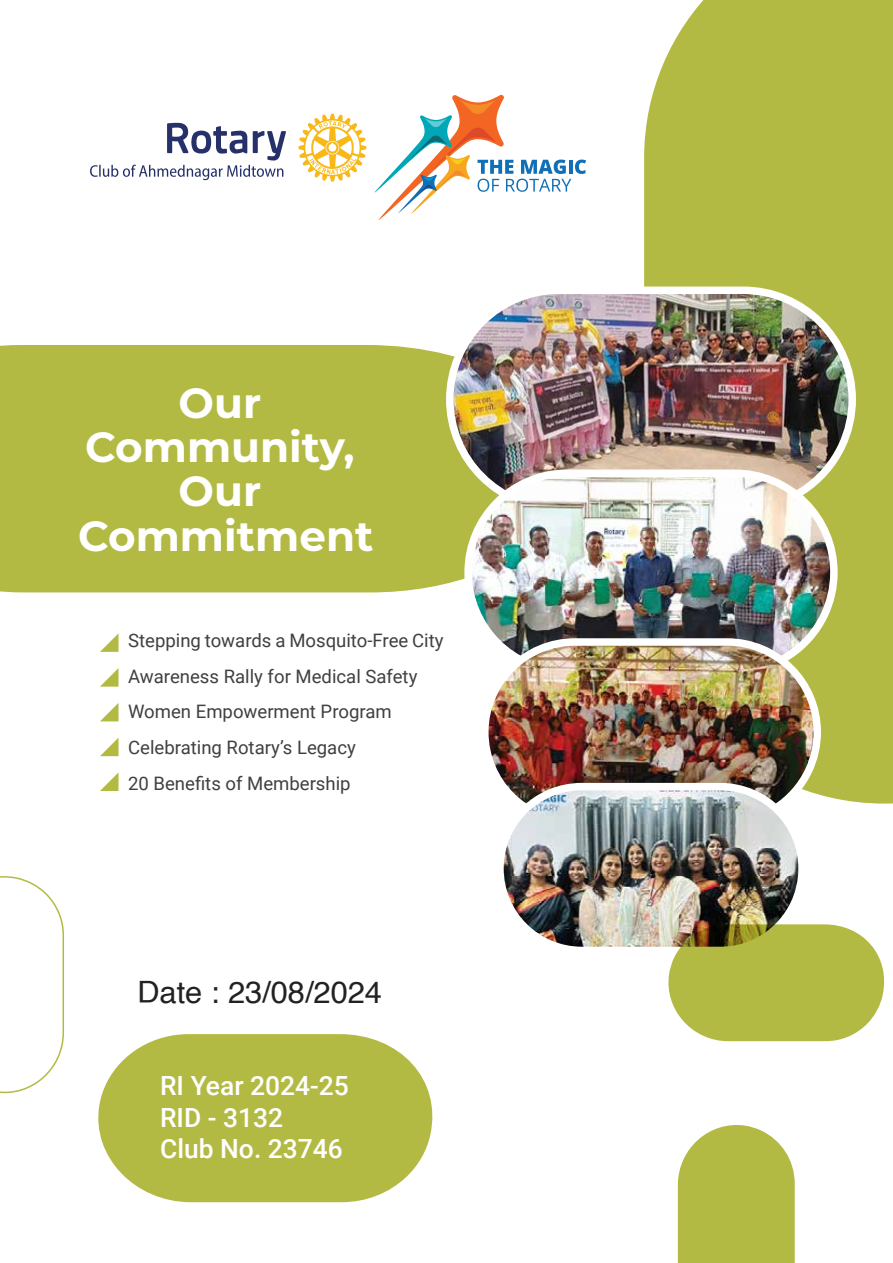
<style>
.page{position:relative;width:893px;height:1263px;background:#fff}
.page>*{position:absolute;margin:0;border:0;box-sizing:border-box;transform-origin:0 0}
.t1{font:700 42.15px "Montserrat";color:#fff}
.t2{font:30.75px "Helvetica";color:#222221}
.t3{font:500 26.4px/31.7px "Roboto";color:#fff}
.t4{font:18.6px/35.5px "Roboto";color:#404041}
</style>
<div class="page">
<div style="left:0;top:345px;width:461px;height:247px;background:#b3ba43"></div>
<div style="left:644px;top:0;width:249px;height:803px;background:#b3ba43"></div>
<img style="left:442px;top:283px;width:418px;height:233px">
<img style="left:461px;top:466px;width:380px;height:213px">
<svg style="left:90px;top:123px;width:196px;height:57px"></svg>
<svg style="left:298px;top:114px;width:68px;height:68px"></svg>
<svg style="left:374px;top:95px;width:212px;height:125px"></svg>
<img style="left:477px;top:634px;width:348px;height:169px">
<img style="left:492px;top:779px;width:318px;height:168px">
<svg style="left:668px;top:924px;width:216px;height:117px;background:#b5ba54"></svg>
<svg style="left:678px;top:1125px;width:117px;height:138px;background:#bac054"></svg>
<svg style="left:98px;top:1034px;width:334px;height:168px;background:#bbc259"></svg>
<svg style="left:0;top:876px;width:64px;height:217px"></svg>
<svg style="left:100px;top:633px;width:19px;height:19px"></svg>
<svg style="left:100px;top:668px;width:19px;height:19px"></svg>
<svg style="left:100px;top:703px;width:19px;height:18px"></svg>
<svg style="left:100px;top:738px;width:19px;height:18px"></svg>
<svg style="left:100px;top:772px;width:19px;height:19px"></svg>
<h1 class="t1" style="left:179px;top:372px;width:84px">Our</h1>
<h1 class="t1" style="left:85px;top:417px;width:271px">Community,</h1>
<h1 class="t1" style="left:179px;top:461px;width:84px">Our</h1>
<h1 class="t1" style="left:78px;top:505px;width:297px">Commitment</h1>
<p class="t4" style="left:128px;top:622px;width:317px">Stepping towards a Mosquito-Free City<br>Awareness Rally for Medical Safety<br>Women Empowerment Program<br>Celebrating Rotary’s Legacy<br>20 Benefits of Membership</p>
<h2 class="t2" style="left:137px;top:968px;width:246px">Date : 23/08/2024</h2>
<h3 class="t3" style="left:160px;top:1069px;width:190px">RI Year 2024-25<br>RID - 3132<br>Club No. 23746</h3>
</div>
